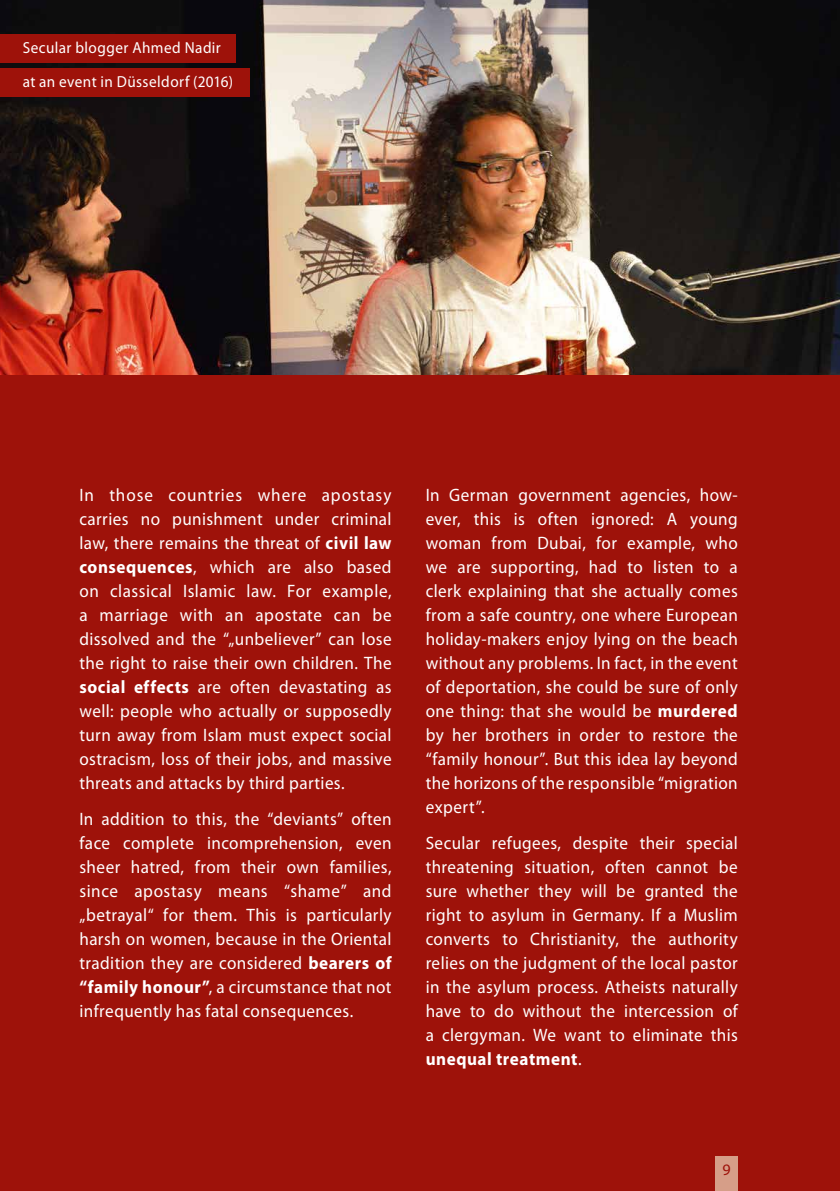
<style>
.page{position:relative;width:840px;height:1191px;background:#fff}
.page>*{position:absolute;margin:0;border:0;box-sizing:border-box;transform-origin:0 0}
.t1{font:18px/24px "Myriad Pro";letter-spacing:.02em;color:#fff;text-align:justify;scale:.95 1}
.t2{font:16px "Myriad Pro";letter-spacing:.03em;color:#fff;scale:.95 1}
.t3{font:16px "Myriad Pro";color:#9e120a}
.s1{font-weight:700}
</style>
<div class="page">
<div style="left:0;top:329px;width:839px;height:862px;background:#9e120a"></div>
<img style="left:0;top:0;width:839px;height:374px">
<div style="left:714px;top:1157px;width:23px;height:34px;background:#d69e88"></div>
<div style="left:0;top:68px;width:249px;height:28px;background:#9e120a"></div>
<div style="left:0;top:34px;width:235px;height:28px;background:#9e120a"></div>
<p class="t2" style="left:23px;top:39px;width:210px">Secular blogger Ahmed Nadir</p>
<p class="t2" style="left:23px;top:73px;width:223px">at an event in Düsseldorf (2016)</p>
<p class="t1" style="left:79px;top:483px;width:330px">In those countries where apostasy carries no punishment under criminal law, there remains the threat of <span class="s1">civil law consequences</span>, which are also based on classical Islamic law. For example, a marriage with an apostate can be dissolved and the “„unbeliever” can lose the right to raise their own children. The <span class="s1">social effects</span> are often devastating as well: people who actually or supposedly turn away from Islam must expect social ostracism, loss of their jobs, and massive threats and attacks by third parties.</p>
<p class="t1" style="left:79px;top:807px;width:330px">In addition to this, the “deviants” often face complete incomprehension, even sheer hatred, from their own families, since apostasy means “shame” and „betrayal“ for them. This is particularly harsh on women, because in the Oriental tradition they are considered <span class="s1">bearers of “family honour”</span>, a circumstance that not infrequently has fatal consequences.</p>
<p class="t1" style="left:425px;top:483px;width:330px">In German government agencies, how&shy;ever, this is often ignored: A young woman from Dubai, for example, who we are supporting, had to listen to a clerk explaining that she actually comes from a safe country, one where European holiday-makers enjoy lying on the beach without any problems. In fact, in the event of deportation, she could be sure of only one thing: that she would be <span class="s1">murdered </span>by her brothers in order to restore the “family honour”. But this idea lay beyond the horizons of the responsible “migration expert”.</p>
<p class="t1" style="left:425px;top:831px;width:330px">Secular refugees, despite their special threatening situation, often cannot be sure whether they will be granted the right to asylum in Germany. If a Muslim converts to Christianity, the authority relies on the judgment of the local pastor in the asylum process. Atheists naturally have to do without the intercession of a clergyman. We want to eliminate this <span class="s1">unequal treatment</span>.</p>
<p class="t3" style="left:722px;top:1160px;width:10px">9</p>
</div>
